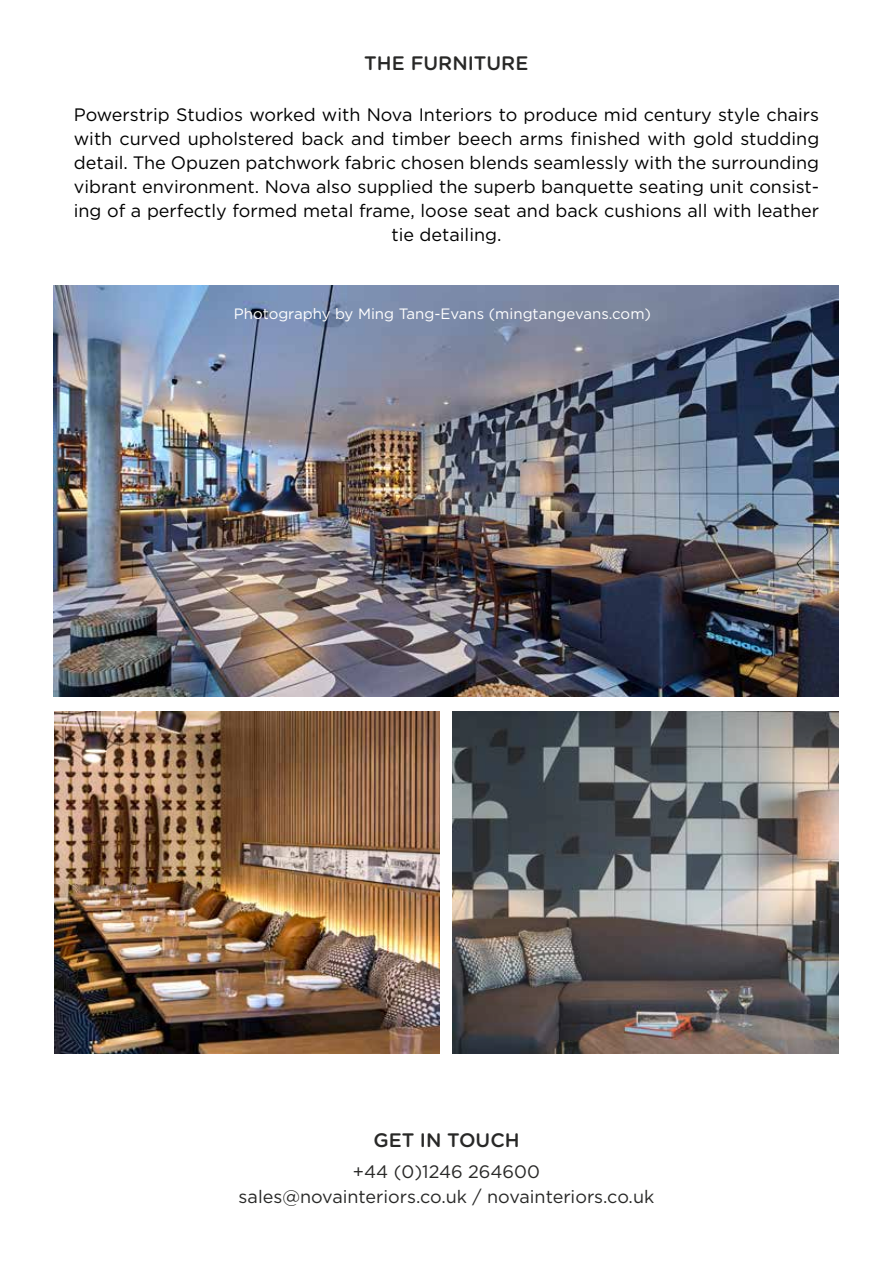
<style>
.page{position:relative;width:893px;height:1263px;background:#fff}
.page>*{position:absolute;margin:0;border:0;box-sizing:border-box;transform-origin:0 0}
.t1{font:500 19.5px "Gotham Rounded";color:#282827}
.t2{font:18px/24px "Gotham";color:#000;text-align:center}
.t3{font:18px/25.5px "Gotham";color:#282827;text-align:center}
.t4{font:15px "Gotham";color:#fff}
</style>
<div class="page">
<img style="left:453px;top:711px;width:386px;height:342px">
<img style="left:54px;top:286px;width:785px;height:410px">
<img style="left:54px;top:711px;width:385px;height:342px">
<p class="t1" style="left:364px;top:49px;width:166px">THE FURNITURE</p>
<p class="t2" style="left:74px;top:102px;width:747px">Powerstrip Studios worked with Nova Interiors to produce mid century style chairs with curved upholstered back and timber beech arms finished with gold studding detail. The Opuzen patchwork fabric chosen blends seamlessly with the surrounding vibrant environment. Nova also supplied the superb banquette seating unit consist&shy;ing of a perfectly formed metal frame, loose seat and back cushions all with leather tie detailing.</p>
<p class="t4" style="left:234px;top:304px;width:419px">Photography by Ming Tang-Evans (mingtangevans.com)</p>
<p class="t1" style="left:373px;top:1126px;width:148px">GET IN TOUCH</p>
<p class="t3" style="left:239px;top:1158px;width:417px">+44 (0)1246 264600 sales@novainteriors.co.uk / novainteriors.co.uk</p>
</div>
